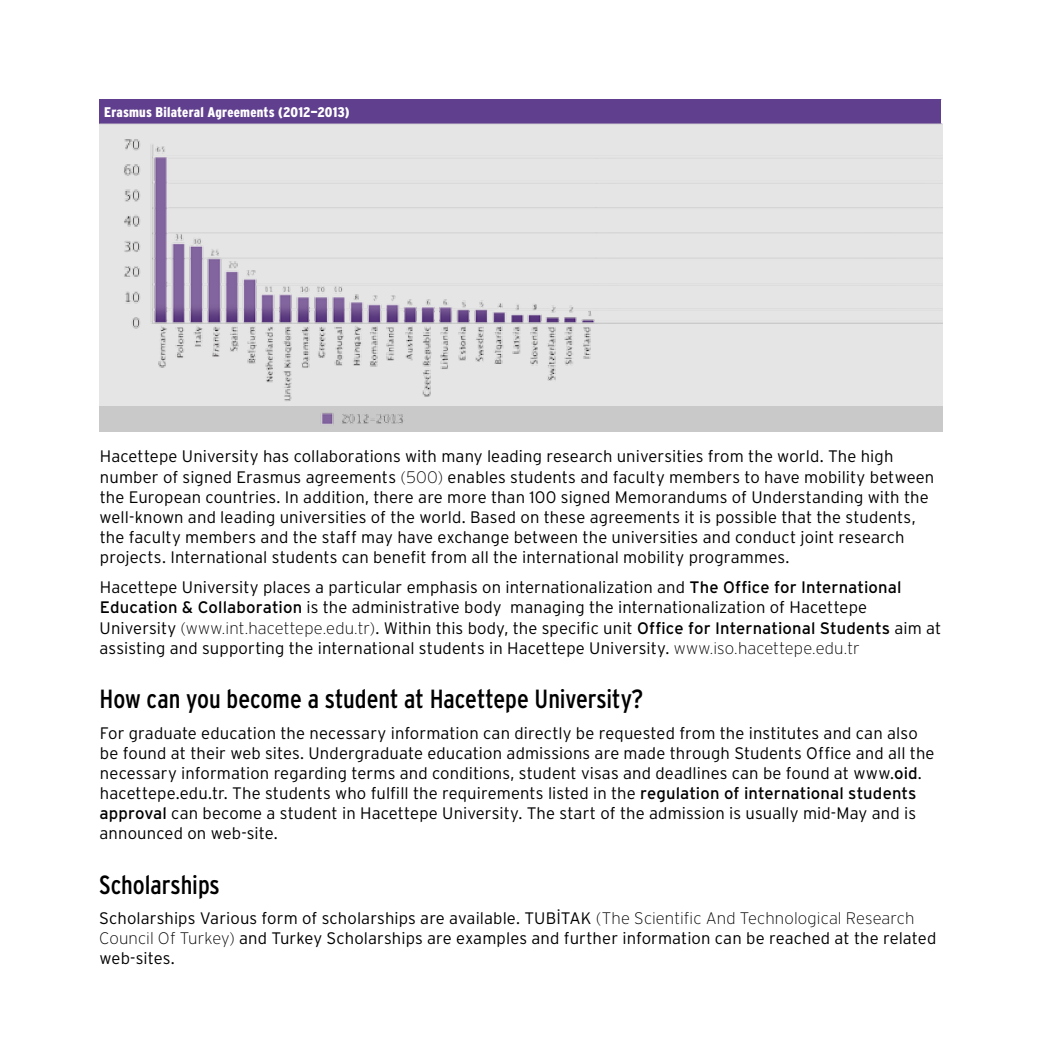
<style>
.page{position:relative;width:1042px;height:1042px;background:#fff}
.page>*{position:absolute;margin:0;border:0;box-sizing:border-box;transform-origin:0 0}
.t1{font:condensed 26.25px "Interstate Plus";letter-spacing:-.005em;color:#000}
.t2{font:300 16.62px/20.1px "Interstate";letter-spacing:.005em;color:#000}
.t3{font:900 14px "Interstate Condensed";letter-spacing:.01em;color:#fff}
.s1{font-weight:200}
.s2{font-weight:400}
</style>
<div class="page">
<div style="left:99px;top:124px;width:844px;height:282px;background:#e5e5e5"></div>
<img style="left:114px;top:139px;width:829px;height:293px">
<div style="left:99px;top:99px;width:843px;height:25px;background:#60408e"></div>
<hr style="left:941px;top:99px;width:2px;height:25px;background:#fff">
<hr style="left:99px;top:124px;width:844px;height:1px;background:#d3d3d3">
<p class="t3" style="left:104px;top:104px;width:247px">Erasmus Bilateral Agreements (2012—2013)</p>
<p class="t2" style="left:100px;top:446px;width:836px">Hacettepe University has collaborations with many leading research universities from the world. The high number of signed Erasmus agreements <span class="s1">(500)</span> enables students and faculty members to have mobility between the European countries. In addition, there are more than 100 signed Memorandums of Understanding with the well-known and leading universities of the world. Based on these agreements it is possible that the students, the faculty members and the staff may have exchange between the universities and conduct joint research projects. International students can benefit from all the international mobility programmes.</p>
<p class="t2" style="left:99px;top:577px;width:843px">Hacettepe University places a particular emphasis on internationalization and <span class="s2">The Office for International Education &amp; Collaboration</span> is the administrative body managing the internationalization of Hacettepe University <span class="s1">(www.int.hacettepe.edu.tr)</span>. Within this body, the specific unit <span class="s2">Office for International Students</span> aim at assisting and supporting the international students in Hacettepe University. <span class="s1">www.iso.hacettepe.edu.tr</span></p>
<h1 class="t1" style="left:100px;top:684px;width:545px">How can you become a student at Hacettepe University?</h1>
<p class="t2" style="left:99px;top:722px;width:836px">For graduate education the necessary information can directly be requested from the institutes and can also be found at their web sites. Undergraduate education admissions are made through Students Office and all the necessary information regarding terms and conditions, student visas and deadlines can be found at www.<span class="s2">oid</span>. hacettepe.edu.tr. The students who fulfill the requirements listed in the <span class="s2">regulation of international students approval</span> can become a student in Hacettepe University. The start of the admission is usually mid-May and is announced on web-site.</p>
<h1 class="t1" style="left:99px;top:870px;width:122px">Scholarships</h1>
<p class="t2" style="left:99px;top:908px;width:838px">Scholarships Various form of scholarships are available. TUBİTAK <span class="s1">(The Scientific And Technological Research<br>Council Of Turkey)</span> and Turkey Scholarships are examples and further information can be reached at the related web-sites.</p>
</div>
